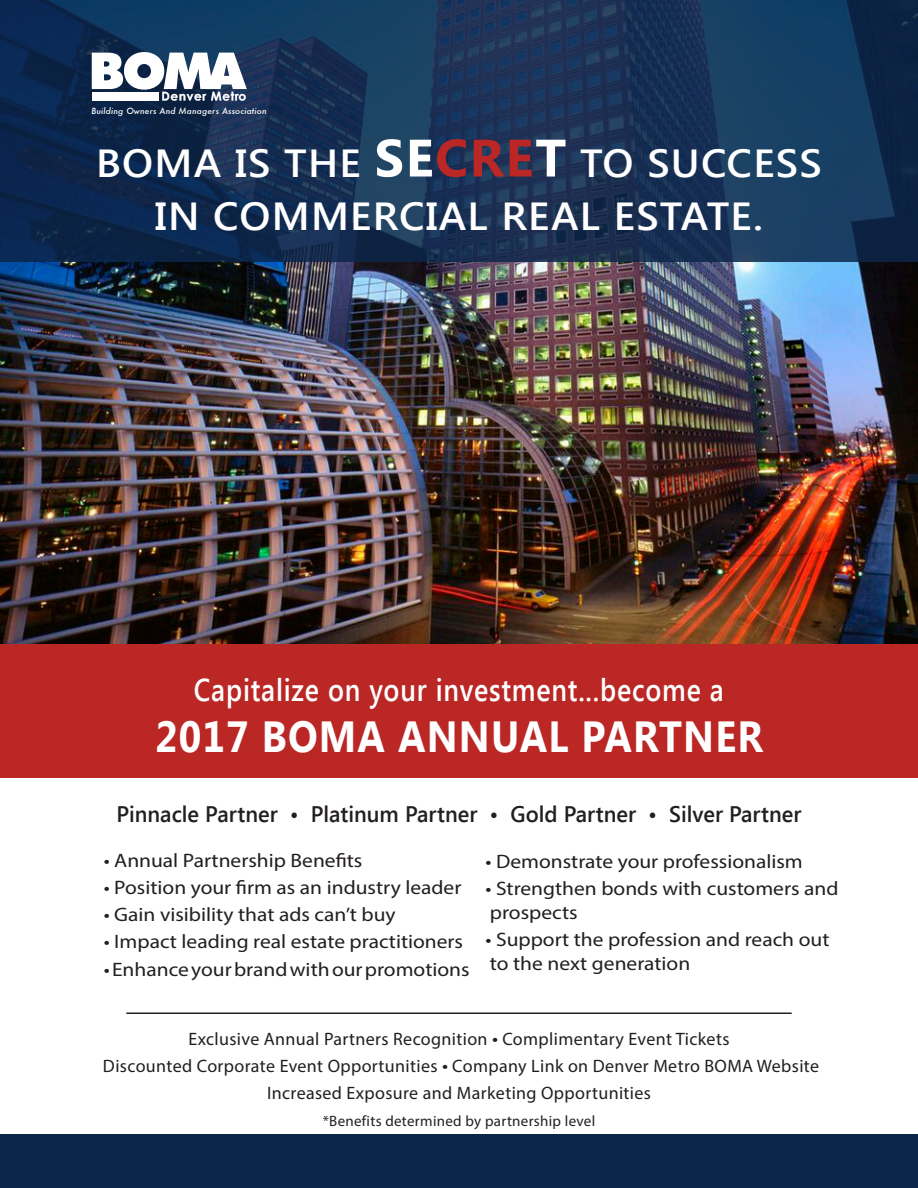
<style>
.page{position:relative;width:918px;height:1188px;background:#fff}
.page>*{position:absolute;margin:0;border:0;box-sizing:border-box;transform-origin:0 0}
.t1{font:700 43.5px "Segoe UI";letter-spacing:.03em;color:#fff;scale:.9 1}
.Heading1{font:600 39.15px "Segoe UI";letter-spacing:.03em;color:#fff;scale:1.05 1}
.Heading1-2{font:600 31.5px "Segoe UI";letter-spacing:.03em;color:#fff;scale:.85 1}
.Heading1-3{font:600 22.5px "Segoe UI";color:#231f20}
.Heading1-4{font:19.5px/24px "Myriad Pro";color:#231f20;scale:1.1 1}
.Heading1-5{font:18px/27px "Myriad Pro";letter-spacing:.02em;color:#231f20;text-align:center}
.Heading1-6{font:15px "Myriad Pro";letter-spacing:.02em;color:#231f20}
.t2{font:italic 500 8.4px "Futura";letter-spacing:.02em;color:#fff}
.s1{font-weight:700;font-size:52.5px}
.s2{font-weight:700;font-size:52.5px;color:#ba2725}
.s3{font-size:19.5px}
</style>
<div class="page">
<div style="left:0;top:639px;width:918px;height:139px;background:#ba2725"></div>
<div style="left:0;top:1134px;width:918px;height:54px;background:#0c264a"></div>
<img style="left:0;top:261px;width:918px;height:383px">
<hr style="left:126px;top:1012px;width:666px;height:2px;background:#231f20">
<svg style="left:0;top:0;width:918px;height:261px;background:#153256"></svg>
<svg style="left:92px;top:52px;width:155px;height:49px"></svg>
<p class="t2" style="left:91px;top:105px;width:177px">Building Owners And Managers Association</p>
<p class="Heading1" style="left:96px;top:135px;width:693px">BOMA IS THE <span class="s1">SE</span><span class="s2">CRE</span><span class="s1">T</span> TO SUCCESS</p>
<p class="Heading1" style="left:155px;top:189px;width:581px">IN COMMERCIAL REAL ESTATE.</p>
<p class="Heading1-2" style="left:194px;top:667px;width:625px">Capitalize on your investment...become a</p>
<p class="t1" style="left:155px;top:705px;width:677px">2017 BOMA ANNUAL PARTNER</p>
<p class="Heading1-3" style="left:116px;top:798px;width:687px">Pinnacle Partner • Platinum Partner • Gold Partner • Silver Partner</p>
<p class="Heading1-4" style="left:104px;top:848px;width:237px">• Annual Partnership Benefits</p>
<p class="Heading1-4" style="left:104px;top:875px;width:327px">• Position your firm as an industry leader</p>
<p class="Heading1-4" style="left:104px;top:902px;width:267px">• Gain visibility that ads can’t buy</p>
<p class="Heading1-4" style="left:104px;top:930px;width:328px">• Impact leading real estate practitioners</p>
<p class="Heading1-4" style="left:104px;top:957px;width:334px">• Enhance your brand with our promotions</p>
<p class="Heading1-4" style="left:486px;top:849px;width:290px">• Demonstrate your professionalism</p>
<p class="Heading1-4" style="left:486px;top:876px;width:322px">• Strengthen bonds with customers and prospects</p>
<p class="Heading1-4" style="left:486px;top:927px;width:314px">• Support the profession and reach out to the next generation</p>
<p class="Heading1-5" style="left:103px;top:1025px;width:718px">Exclusive Annual Partners Recognition <span class="s3">•</span> Complimentary Event Tickets<br>Discounted Corporate Event Opportunities <span class="s3">•</span> Company Link on Denver Metro BOMA Website<br>Increased Exposure and Marketing Opportunities</p>
<p class="Heading1-6" style="left:323px;top:1112px;width:274px">*Benefits determined by partnership level</p>
</div>
